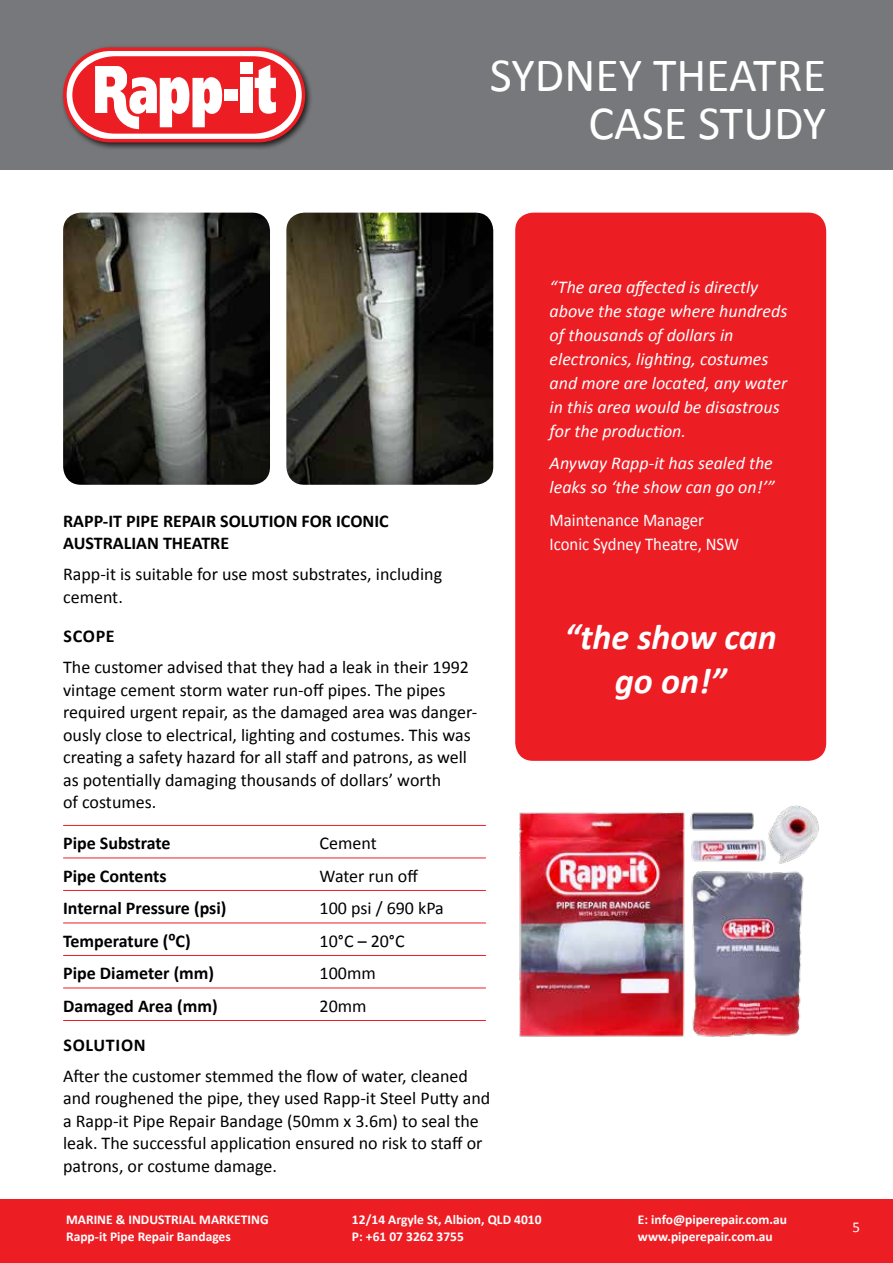
<style>
.page{position:relative;width:893px;height:1263px;background:#fff}
.page>*{position:absolute;margin:0;border:0;box-sizing:border-box;transform-origin:0 0}
.t1{font:48px/48px "Calibri";color:#fff;text-align:right}
.t2{font:italic 700 36px/43.2px "Calibri";color:#fff;text-align:center}
.t3{font:18px/22.5px "Calibri";color:#000}
.t4{font:italic 18px/24px "Calibri";color:#fff}
.t5{font:700 18px/22.5px "Calibri";color:#000}
.t6{font:18px/24px "Calibri";color:#fff;scale:.93 1}
.t7{font:700 18px "Calibri";letter-spacing:.04em;color:#000}
.t8{font:15px "Calibri";color:#fff}
.t9{font:700 13.5px/16.5px "Calibri";color:#fff}
</style>
<div class="page">
<div style="left:0;top:1199px;width:893px;height:64px;background:#ed1d24"></div>
<div style="left:0;top:0;width:893px;height:169px;background:#77787b"></div>
<div style="left:515px;top:213px;width:311px;height:548px;background:#ed1d24;border-radius:18px"></div>
<img style="left:519px;top:805px;width:300px;height:232px">
<div style="left:60px;top:45px;width:253px;height:105px;background:#000;opacity:.75"></div>
<div style="left:65px;top:49px;width:239px;height:92px;background:#fff;border-radius:46px"></div>
<div style="left:63px;top:47px;width:242px;height:95px;border:4px solid #ed1d24;border-radius:46px"></div>
<svg style="left:72px;top:56px;width:224px;height:78px"></svg>
<div style="left:171px;top:89px;width:6px;height:15px;background:#ed1d24;border-radius:50%"></div>
<div style="left:204px;top:89px;width:6px;height:15px;background:#ed1d24;border-radius:50%"></div>
<hr style="left:63px;top:825px;width:423px;height:1px;background:#ed1d24">
<hr style="left:63px;top:857px;width:423px;height:1px;background:#ed1d24">
<hr style="left:63px;top:890px;width:423px;height:1px;background:#ed1d24">
<hr style="left:63px;top:922px;width:423px;height:1px;background:#ed1d24">
<hr style="left:63px;top:955px;width:423px;height:1px;background:#ed1d24">
<hr style="left:63px;top:987px;width:423px;height:1px;background:#ed1d24">
<hr style="left:63px;top:1020px;width:423px;height:1px;background:#ed1d24">
<img style="left:63px;top:213px;width:207px;height:272px">
<img style="left:286px;top:213px;width:207px;height:272px">
<h1 class="t1" style="left:490px;top:49px;width:338px">SYDNEY THEATRE<br>CASE STUDY</h1>
<p class="t5" style="left:63px;top:508px;width:327px">RAPP-IT PIPE REPAIR SOLUTION FOR ICONIC<br>AUSTRALIAN THEATRE</p>
<p class="t3" style="left:63px;top:562px;width:381px">Rapp-it is suitable for use most substrates, including cement.</p>
<p class="t5" style="left:63px;top:624px;width:53px">SCOPE</p>
<p class="t3" style="left:63px;top:655px;width:416px">The customer advised that they had a leak in their 1992 vintage cement storm water run-off pipes. The pipes required urgent repair, as the damaged area was danger&shy;ously close to electrical, lighting and costumes. This was creating a safety hazard for all staff and patrons, as well as potentially damaging thousands of dollars’ worth<br>of costumes.</p>
<p class="t5" style="left:63px;top:831px;width:109px">Pipe Substrate</p>
<p class="t3" style="left:320px;top:831px;width:59px">Cement</p>
<p class="t5" style="left:63px;top:863px;width:105px">Pipe Contents</p>
<p class="t3" style="left:320px;top:863px;width:100px">Water run off</p>
<p class="t5" style="left:63px;top:896px;width:165px">Internal Pressure (psi)</p>
<p class="t3" style="left:320px;top:896px;width:126px">100 psi / 690 kPa</p>
<p class="t5" style="left:63px;top:928px;width:129px">Temperature (⁰C)</p>
<p class="t3" style="left:320px;top:928px;width:86px">10°C – 20°C</p>
<p class="t5" style="left:63px;top:961px;width:153px">Pipe Diameter (mm)</p>
<p class="t3" style="left:320px;top:961px;width:58px">100mm</p>
<p class="t5" style="left:63px;top:993px;width:156px">Damaged Area (mm)</p>
<p class="t3" style="left:320px;top:993px;width:49px">20mm</p>
<p class="t7" style="left:63px;top:1033px;width:84px">SOLUTION</p>
<p class="t3" style="left:63px;top:1063px;width:429px">After the customer stemmed the flow of water, cleaned and roughened the pipe, they used Rapp-it Steel Putty and a Rapp-it Pipe Repair Bandage (50mm x 3.6m) to seal the leak. The successful application ensured no risk to staff or patrons, or costume damage.</p>
<p class="t4" style="left:550px;top:274px;width:239px">“The area affected is directly above the stage where hundreds of thousands of dollars in electronics, lighting, costumes and more are located, any water in this area would be disastrous for the production.</p>
<p class="t4" style="left:550px;top:450px;width:227px">Anyway Rapp-it has sealed the leaks so ‘the show can go on!’”</p>
<p class="t6" style="left:550px;top:507px;width:205px">Maintenance Manager<br>Iconic Sydney Theatre, NSW</p>
<h2 class="t2" style="left:564px;top:614px;width:214px">“the show can go on!”</h2>
<p class="t9" style="left:66px;top:1211px;width:204px">MARINE &amp; INDUSTRIAL MARKETING<br>Rapp-it Pipe Repair Bandages</p>
<p class="t9" style="left:352px;top:1211px;width:191px">12/14 Argyle St, Albion, QLD 4010<br>P: +61 07 3262 3755</p>
<p class="t9" style="left:638px;top:1211px;width:151px">E: info@piperepair.com.au www.piperepair.com.au</p>
<p class="t8" style="left:852px;top:1217px;width:9px">5</p>
</div>
